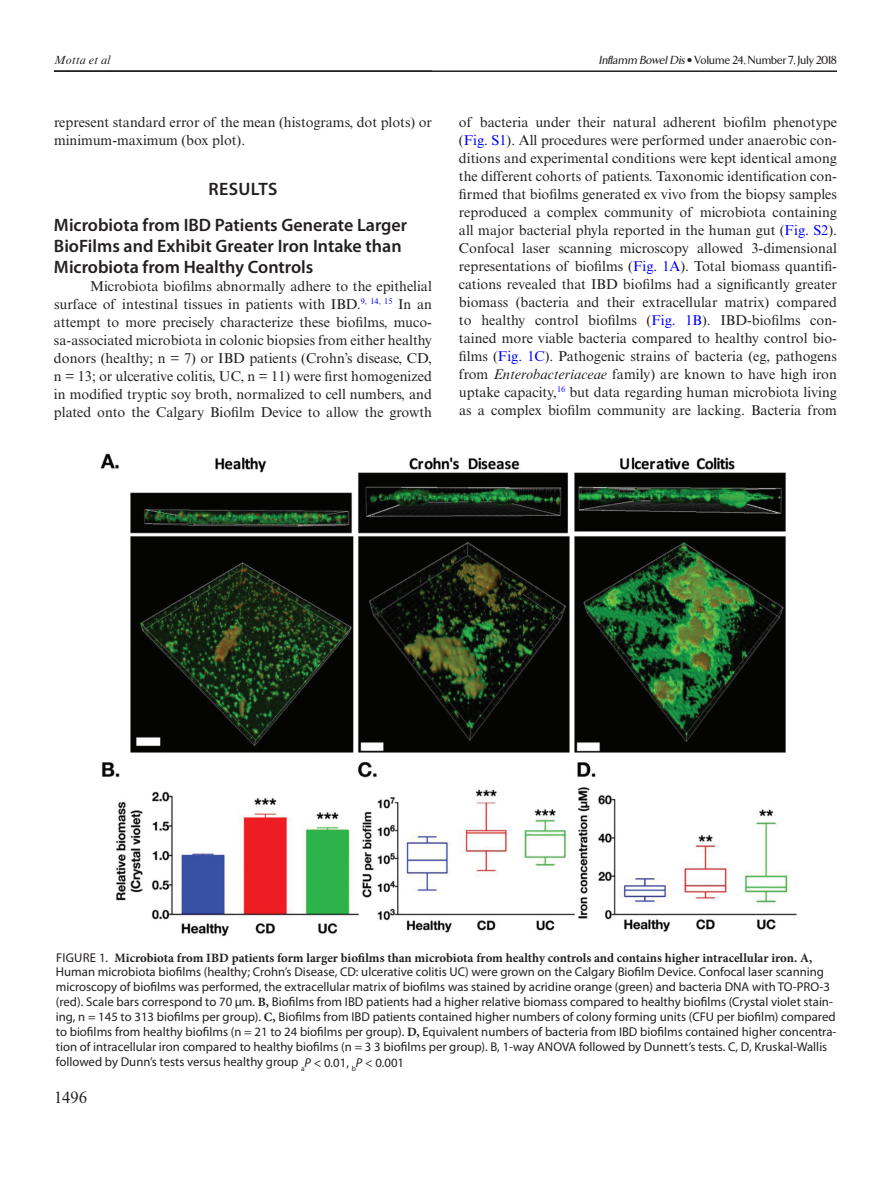
<style>
.page{position:relative;width:891px;height:1188px;background:#fff}
.page>*{position:absolute;margin:0;border:0;box-sizing:border-box;transform-origin:0 0}
.t1{font:600 18px/36px "Myriad Pro";color:#231f20}
.t2{font:16.5px "Times New Roman MT Std";color:#231f20}
.t3{font:14.25px/18px "Times New Roman MT Std";color:#231f20;text-align:justify}
.t4{font:12.75px/15px "Myriad Pro";color:#231f20}
.t5{font:700 12.75px "Minion Pro";color:#231f20}
.t6{font:500 12px "TF Arrow";color:#231f20}
.t7{font:italic 12px "Times New Roman MT Std";color:#231f20}
.s1{font-style:italic}
.s2{color:#00f}
.s3{font-family:"Myriad Pro";font-weight:400}
.s4{font-family:"Minion Pro";font-weight:700}
</style>
<div class="page">
<hr style="left:54px;top:70px;width:783px;height:2px;background:#231f20">
<img style="left:100px;top:453px;width:697px;height:483px">
<p class="t7" style="left:54px;top:54px;width:58px">Motta et al</p>
<p class="t6" style="left:599px;top:54px;width:240px"><span class="s1">Inflamm BowelDis</span>• Volume 24, Number 7, July 2018</p>
<p class="t3" style="left:54px;top:113px;width:380px">represent standard error of the mean (histograms, dot plots) or minimum-maximum (box plot).</p>
<p class="t1" style="left:54px;top:170px;width:355px;text-indent:155px">RESULTS<br>Microbiota from IBD Patients Generate Larger</p>
<p class="t1" style="left:54px;top:235px;width:349px;line-height:21px">BioFilms and Exhibit Greater Iron Intake than<br>Microbiota from Healthy Controls</p>
<p class="t3" style="left:54px;top:277px;width:380px;text-indent:36px">Microbiota biofilms abnormally adhere to the epithelial surface of intestinal tissues in patients with IBD.<sup>9</sup><sup>,</sup> <sup>14</sup><sup>,</sup> <sup>15</sup> In an attempt to more precisely characterize these biofilms, muco&shy;sa-associated microbiota in colonic biopsies from either healthy donors (healthy; n = 7) or IBD patients (Crohn’s disease, CD, n = 13; or ulcerative colitis, UC, n = 11) were first homogenized in modified tryptic soy broth, normalized to cell numbers, and plated onto the Calgary Biofilm Device to allow the growth</p>
<p class="t3" style="left:459px;top:113px;width:380px">of bacteria under their natural adherent biofilm phenotype (<span class="s2">Fig. S1</span>). All procedures were performed under anaerobic con&shy;ditions and experimental conditions were kept identical among the different cohorts of patients. Taxonomic identification con&shy;firmed that biofilms generated ex vivo from the biopsy samples reproduced a complex community of microbiota containing all major bacterial phyla reported in the human gut (<span class="s2">Fig. S2</span>).<br>Confocal laser scanning microscopy allowed 3-dimensional representations of biofilms (<span class="s2">Fig. 1A</span>). Total biomass quantifi&shy;cations revealed that IBD biofilms had a significantly greater biomass (bacteria and their extracellular matrix) compared to healthy control biofilms (<span class="s2">Fig. 1B</span>). IBD-biofilms con&shy;tained more viable bacteria compared to healthy control bio&shy;films (<span class="s2">Fig. 1C</span>). Pathogenic strains of bacteria (eg, pathogens from <span class="s1">Enterobacteriaceae</span> family) are known to have high iron uptake capacity,<sup>16</sup> but data regarding human microbiota living as a complex biofilm community are lacking. Bacteria from</p>
<p class="t5" style="left:56px;top:948px;width:758px"><span class="s3">FIGURE 1.</span> Microbiota from IBD patients form larger biofilms than microbiota from healthy controls and contains higher intracellular iron. A,</p>
<p class="t4" style="left:56px;top:965px;width:782px">Human microbiota biofilms (healthy; Crohn’s Disease, CD: ulcerative colitis UC) were grown on the Calgary Biofilm Device. Confocal laser scanning microscopy of biofilms was performed, the extracellular matrix of biofilms was stained by acridine orange (green) and bacteria DNA with TO-PRO-3 (red). Scale bars correspond to 70 μm. <span class="s4">B,</span> Biofilms from IBD patients had a higher relative biomass compared to healthy biofilms (Crystal violet stain&shy;ing, n = 145 to 313 biofilms per group). <span class="s4">C,</span> Biofilms from IBD patients contained higher numbers of colony forming units (CFU per biofilm) compared to biofilms from healthy biofilms (n = 21 to 24 biofilms per group). <span class="s4">D,</span> Equivalent numbers of bacteria from IBD biofilms contained higher concentra&shy;tion of intracellular iron compared to healthy biofilms (n = 3 3 biofilms per group). B, 1-way ANOVA followed by Dunnett’s tests. C, D, Kruskal-Wallis followed by Dunn’s tests versus healthy group <sub>a</sub><span class="s1">P</span> &lt; 0.01, <sub>b</sub><span class="s1">P</span> &lt; 0.001</p>
<p class="t2" style="left:54px;top:1088px;width:34px">1496</p>
</div>
